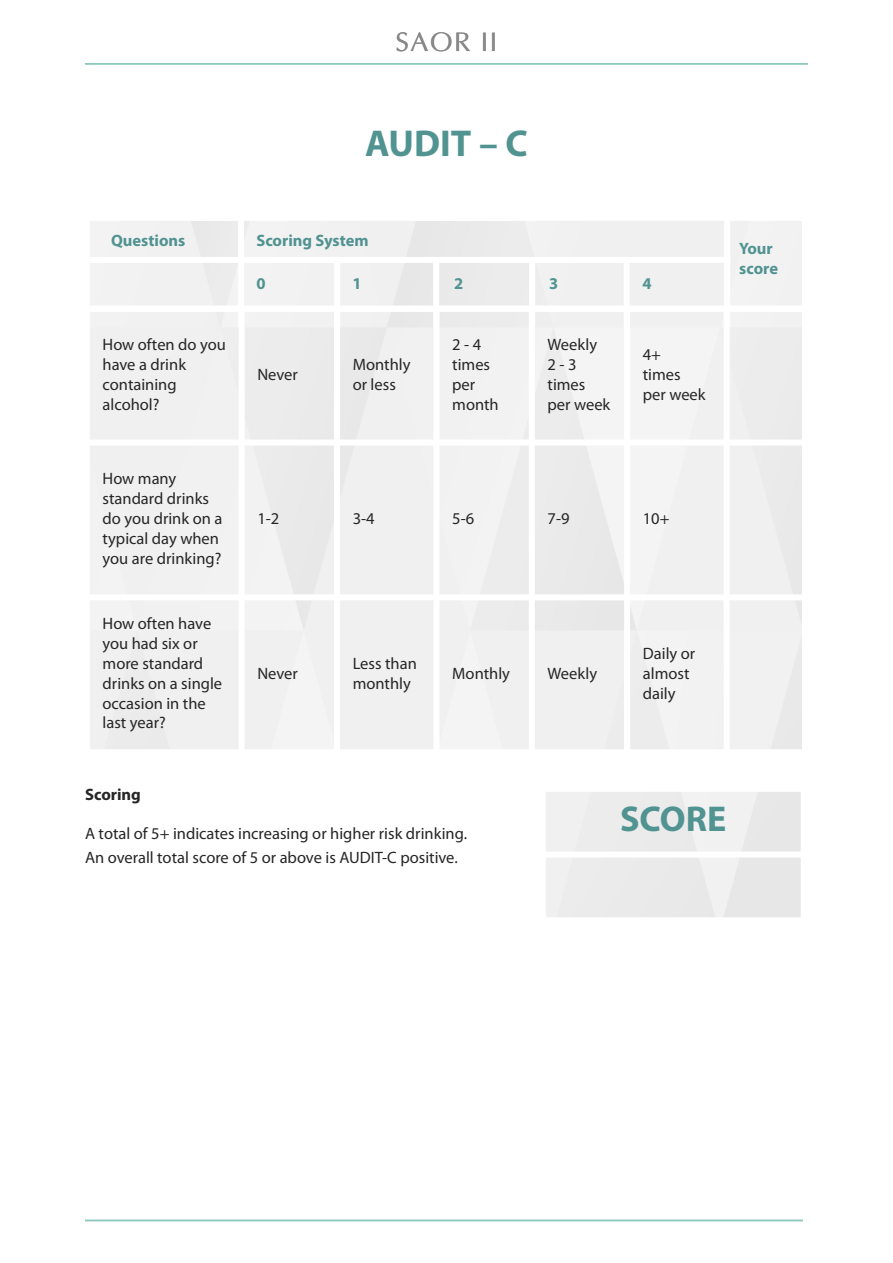
<style>
.page{position:relative;width:893px;height:1263px;background:#fff}
.page>*{position:absolute;margin:0;border:0;box-sizing:border-box;transform-origin:0 0}
.t1{font:700 37.5px "Myriad Pro";color:#519391}
.t2{font:700 36px "Myriad Pro";color:#519391}
.t3{font:27px "Optima";letter-spacing:.055em;color:#888}
.t4{font:16.5px/19.8px "Myriad Pro";color:#272627}
.t5{font:700 16.5px/19.8px "Myriad Pro";color:#519391}
.t6{font:700 16.5px "Myriad Pro";color:#272627}
</style>
<div class="page">
<div style="left:84px;top:215px;width:724px;height:96px;border:6px solid #fff"></div>
<hr style="left:85px;top:1220px;width:718px;height:1px;background:#8dc8bf">
<hr style="left:85px;top:63px;width:723px;height:2px;background:#8dc8bf">
<div style="left:84px;top:306px;width:724px;height:6px;background:#fff"></div>
<div style="left:90px;top:257px;width:640px;height:6px;background:#fff"></div>
<div style="left:238px;top:217px;width:6px;height:109px;background:#fff"></div>
<div style="left:334px;top:259px;width:6px;height:67px;background:#fff"></div>
<div style="left:433px;top:259px;width:6px;height:67px;background:#fff"></div>
<div style="left:529px;top:259px;width:6px;height:67px;background:#fff"></div>
<div style="left:624px;top:259px;width:6px;height:67px;background:#fff"></div>
<div style="left:724px;top:217px;width:6px;height:109px;background:#fff"></div>
<h3 class="t3" style="left:396px;top:26px;width:103px">SAOR II</h3>
<h1 class="t1" style="left:365px;top:129px;width:164px">AUDIT – C</h1>
<p class="t5" style="left:111px;top:231px;width:76px">Questions</p>
<p class="t5" style="left:256px;top:231px;width:114px">Scoring System</p>
<p class="t5" style="left:256px;top:275px;width:11px">0</p>
<p class="t5" style="left:352px;top:275px;width:11px">1</p>
<p class="t5" style="left:454px;top:275px;width:11px">2</p>
<p class="t5" style="left:549px;top:275px;width:11px">3</p>
<p class="t5" style="left:643px;top:275px;width:11px">4</p>
<p class="t4" style="left:103px;top:336px;width:125px">How often do you have a drink containing alcohol?</p>
<p class="t4" style="left:257px;top:366px;width:42px">Never</p>
<p class="t4" style="left:353px;top:356px;width:59px">Monthly or less</p>
<p class="t4" style="left:452px;top:336px;width:48px">2-4 times per month</p>
<p class="t4" style="left:548px;top:336px;width:64px">Weekly<br>2-3 times per week</p>
<p class="t4" style="left:643px;top:346px;width:64px">4+<br>times per week</p>
<p class="t5" style="left:739px;top:240px;width:40px">Your score</p>
<p class="t4" style="left:103px;top:470px;width:121px">How many standard drinks do you drink on a typical day when you are drinking?</p>
<p class="t4" style="left:103px;top:615px;width:121px">How often have you had six or more standard drinks on a single occasion in the last year?</p>
<p class="t4" style="left:257px;top:510px;width:23px">1-2</p>
<p class="t4" style="left:353px;top:510px;width:23px">3-4</p>
<p class="t4" style="left:452px;top:510px;width:23px">5-6</p>
<p class="t4" style="left:548px;top:510px;width:23px">7-9</p>
<p class="t4" style="left:643px;top:510px;width:28px">10+</p>
<p class="t4" style="left:257px;top:665px;width:42px">Never</p>
<p class="t4" style="left:353px;top:655px;width:66px">Less than monthly</p>
<p class="t4" style="left:452px;top:665px;width:59px">Monthly</p>
<p class="t4" style="left:548px;top:665px;width:51px">Weekly</p>
<p class="t4" style="left:643px;top:645px;width:54px">Daily or almost daily</p>
<p class="t6" style="left:85px;top:788px;width:57px">Scoring</p>
<p class="t4" style="left:85px;top:823px;width:384px;line-height:24px">A total of 5+ indicates increasing or higher risk drinking.<br>An overall total score of 5 or above is AUDIT-C positive.</p>
<h2 class="t2" style="left:620px;top:805px;width:108px">SCORE</h2>
</div>
